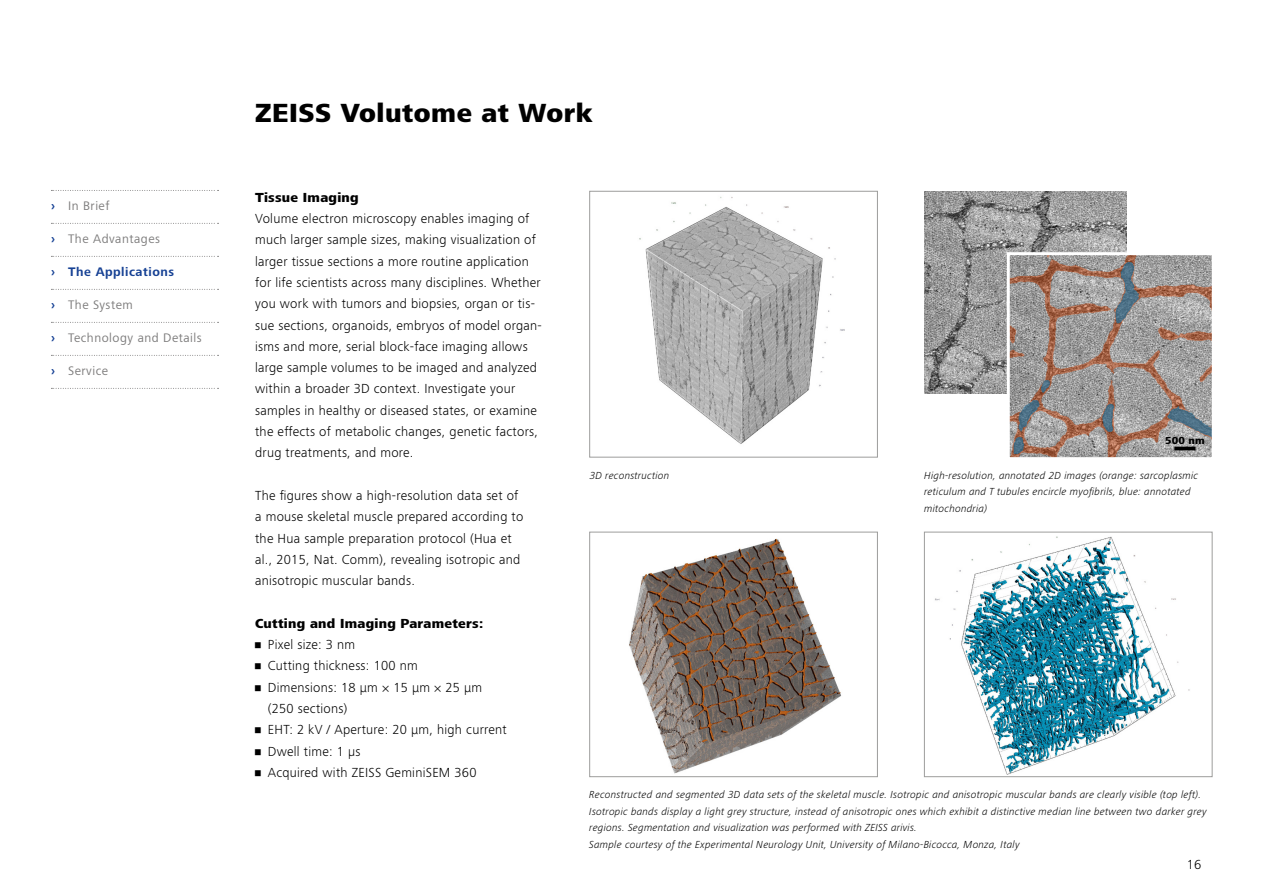
<style>
.page{position:relative;width:1263px;height:893px;background:#fff}
.page>*{position:absolute;margin:0;border:0;box-sizing:border-box;transform-origin:0 0}
.t1{font:800 27px "ZEISS Frutiger Next W1 G";letter-spacing:.02em;color:#000}
.t2{font:300 13.5px/21.3px "ZEISS Frutiger Next W1 G";letter-spacing:.02em;color:#000}
.t3{font:800 13.5px "ZEISS Frutiger Next W1 G";letter-spacing:.02em;color:#000}
.t4{font:12.75px "ZEISS Frutiger Next W1 G";letter-spacing:.04em;color:#7c7b7b}
.t5{font:700 12.75px "ZEISS Frutiger Next W1 G";letter-spacing:.04em;color:#164194}
.t6{font:italic 300 10.5px/16.5px "ZEISS Frutiger Next W1 G";letter-spacing:.02em;color:#000}
.t7{font:800 10.5px "ZEISS Frutiger Next W1 G";color:#000}
.s1{font-weight:700;color:#164194}
</style>
<div class="page">
<img style="left:639px;top:197px;width:206px;height:247px">
<div style="left:589px;top:191px;width:289px;height:266px;border:1px solid #9d9d9c"></div>
<img style="left:629px;top:538px;width:212px;height:236px">
<div style="left:589px;top:532px;width:289px;height:245px;border:1px solid #9d9d9c"></div>
<img style="left:924px;top:191px;width:202px;height:202px">
<svg style="left:1005px;top:251px;width:207px;height:207px;background:#a19895"></svg>
<img style="left:935px;top:536px;width:255px;height:239px">
<div style="left:924px;top:532px;width:288px;height:245px;border:1px solid #9d9d9c"></div>
<hr style="left:1174px;top:447px;width:21px;height:3px;background:#000">
<svg style="left:51px;top:190px;width:168px;height:1px"></svg>
<svg style="left:51px;top:223px;width:168px;height:1px"></svg>
<svg style="left:51px;top:256px;width:168px;height:1px"></svg>
<svg style="left:51px;top:289px;width:168px;height:1px"></svg>
<svg style="left:51px;top:322px;width:168px;height:1px"></svg>
<svg style="left:51px;top:355px;width:168px;height:1px"></svg>
<svg style="left:51px;top:388px;width:168px;height:1px"></svg>
<p class="t4" style="left:51px;top:197px;width:60px"><span class="s1">›</span> In Brief</p>
<p class="t4" style="left:51px;top:230px;width:111px"><span class="s1">›</span> The Advantages</p>
<p class="t5" style="left:51px;top:263px;width:125px">› The Applications</p>
<p class="t4" style="left:51px;top:296px;width:83px"><span class="s1">›</span> The System</p>
<p class="t4" style="left:51px;top:329px;width:152px"><span class="s1">›</span> Technology and Details</p>
<p class="t4" style="left:51px;top:362px;width:59px"><span class="s1">›</span> Service</p>
<h1 class="t1" style="left:255px;top:93px;width:339px">ZEISS Volutome at Work</h1>
<p class="t3" style="left:255px;top:187px;width:105px">Tissue Imaging</p>
<p class="t2" style="left:255px;top:207px;width:288px">Volume electron microscopy enables imaging of much larger sample sizes, making visualization of larger tissue sections a more routine application for life scientists across many disciplines. Whether you work with tumors and biopsies, organ or tis&shy;sue sections, organoids, embryos of model organ&shy;isms and more, serial block-face imaging allows large sample volumes to be imaged and analyzed within a broader 3D context. Investigate your samples in healthy or diseased states, or examine the effects of metabolic changes, genetic factors, drug treatments, and more.</p>
<p class="t2" style="left:255px;top:484px;width:270px">The figures show a high-resolution data set of a mouse skeletal muscle prepared according to the Hua sample preparation protocol (Hua et al., 2015, Nat. Comm), revealing isotropic and anisotropic muscular bands.</p>
<p class="t3" style="left:255px;top:614px;width:230px">Cutting and Imaging Parameters:</p>
<p class="t2" style="left:255px;top:633px;width:102px">• Pixel size: 3 nm</p>
<p class="t2" style="left:255px;top:655px;width:164px">• Cutting thickness: 100 nm</p>
<p class="t2" style="left:268px;top:676px;width:216px;text-indent:-13px">• Dimensions: 18 μm × 15 μm × 25 μm (250 sections)</p>
<p class="t2" style="left:255px;top:718px;width:253px">• EHT: 2 kV / Aperture: 20 μm, high current</p>
<p class="t2" style="left:255px;top:740px;width:107px">• Dwell time: 1 µs</p>
<p class="t2" style="left:255px;top:761px;width:223px">• Acquired with ZEISS GeminiSEM 360</p>
<p class="t7" style="left:1165px;top:433px;width:41px">500 nm</p>
<p class="t6" style="left:590px;top:467px;width:81px">3D reconstruction</p>
<p class="t6" style="left:924px;top:467px;width:276px">High-resolution, annotated 2D images (orange: sarcoplasmic reticulum and T tubules encircle myofibrils, blue: annotated mitochondria)</p>
<p class="t6" style="left:589px;top:786px;width:619px">Reconstructed and segmented 3D data sets of the skeletal muscle. Isotropic and anisotropic muscular bands are clearly visible (top left).<br>Isotropic bands display a light grey structure, instead of anisotropic ones which exhibit a distinctive median line between two darker grey regions. Segmentation and visualization was performed with ZEISS arivis.<br>Sample courtesy of the Experimental Neurology Unit, University of Milano-Bicocca, Monza, Italy</p>
<p class="t2" style="left:1187px;top:853px;width:16px">16</p>
</div>
